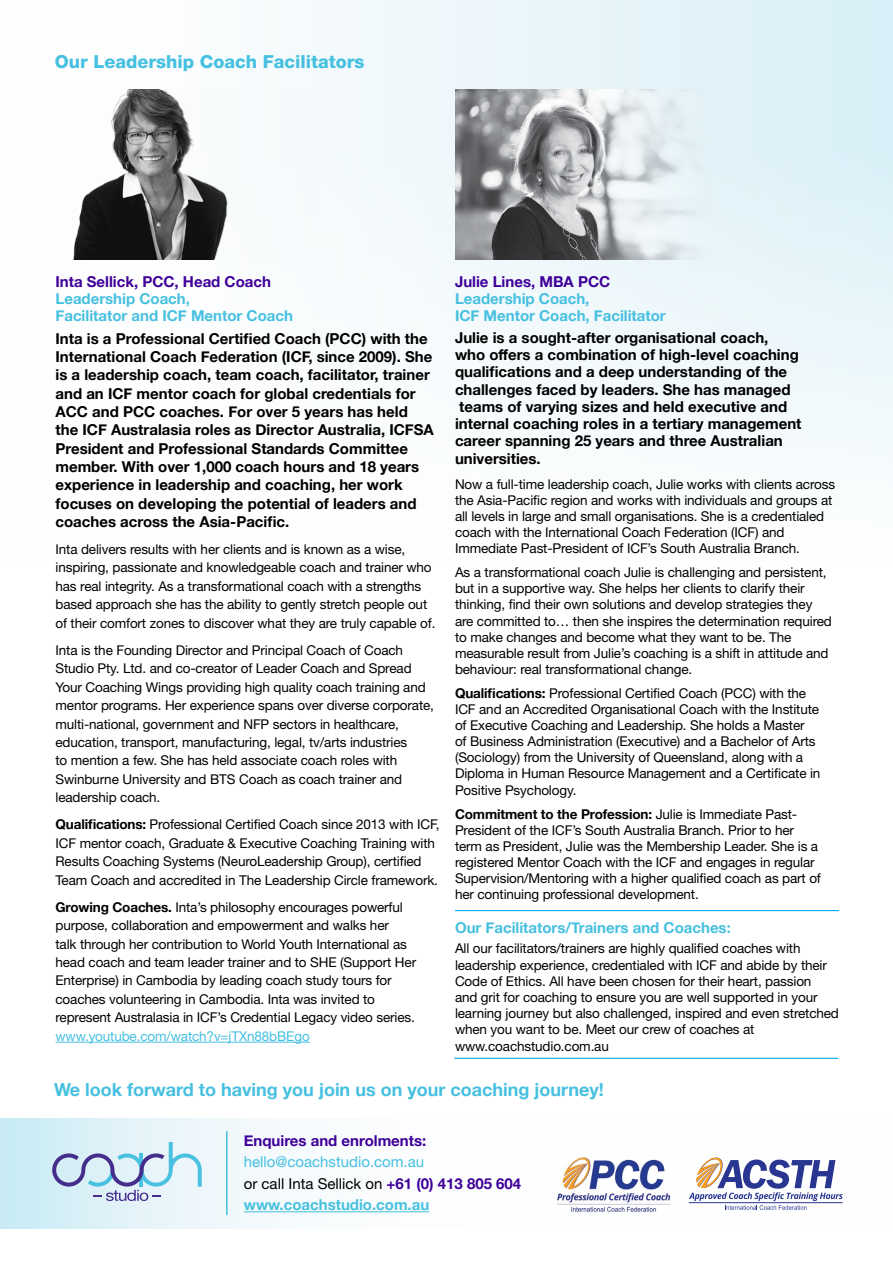
<style>
.page{position:relative;width:893px;height:1263px;background:#fff}
.page>*{position:absolute;margin:0;border:0;box-sizing:border-box;transform-origin:0 0}
.t1{font:700 18px "Helvetica Neue";color:#46c0e0}
.t2{font:800 18px "Helvetica Neue";color:#46c0e0}
.t3{font:700 15px/18.3px "Helvetica Neue";color:#000}
.t4{font:700 15px/17.2px "Helvetica Neue";color:#46c0e0}
.t5{font:15px/21.5px "Helvetica Neue";color:#46c0e0}
.t6{font:700 15px "Helvetica Neue";color:#3f0099}
.t7{font:13.5px/18.5px "Helvetica Neue";letter-spacing:-.01em;color:#000}
.t8{font:13.5px "Helvetica Neue";letter-spacing:-.01em;color:#46c0e0}
.s1{font-weight:700}
.s2{color:#000}
.s3{font-weight:700;color:#3f0099}
</style>
<div class="page">
<svg style="left:73px;top:0;width:820px;height:457px"></svg>
<svg style="left:0;top:1118px;width:689px;height:111px"></svg>
<img style="left:73px;top:89px;width:240px;height:170px">
<hr style="left:56px;top:1042px;width:254px;height:1px;background:#46c0e0">
<hr style="left:244px;top:1211px;width:185px;height:1px;background:#46c0e0">
<svg style="left:52px;top:1142px;width:150px;height:59px;background:#c2d7ea"></svg>
<hr style="left:226px;top:1131px;width:2px;height:84px;background:#46c0e0">
<img style="left:455px;top:89px;width:256px;height:170px">
<hr style="left:455px;top:910px;width:384px;height:1px;background:#00aeef">
<hr style="left:454px;top:1058px;width:384px;height:1px;background:#00aeef">
<svg style="left:689px;top:1157px;width:154px;height:53px"></svg>
<img style="left:555px;top:1156px;width:120px;height:58px">
<h1 class="t2" style="left:55px;top:51px;width:311px">Our Leadership Coach Facilitators</h1>
<p class="t6" style="left:56px;top:270px;width:217px">Inta Sellick, PCC, Head Coach</p>
<p class="t4" style="left:56px;top:290px;width:239px">Leadership Coach,<br>Facilitator and ICF Mentor Coach</p>
<p class="t3" style="left:56px;top:330px;width:380px">Inta is a Professional Certified Coach (PCC) with the International Coach Federation (ICF, since 2009). She is a leadership coach, team coach, facilitator, trainer and an ICF mentor coach for global credentials for ACC and PCC coaches. For over 5 years has held the ICF Australasia roles as Director Australia, ICFSA President and Professional Standards Committee member. With over 1,000 coach hours and 18 years experience in leadership and coaching, her work focuses on developing the potential of leaders and coaches across the Asia-Pacific.</p>
<p class="t7" style="left:56px;top:540px;width:382px">Inta delivers results with her clients and is known as a wise, inspiring, passionate and knowledgeable coach and trainer who has real integrity. As a transformational coach with a strengths based approach she has the ability to gently stretch people out of their comfort zones to discover what they are truly capable of.</p>
<p class="t7" style="left:56px;top:640px;width:380px">Inta is the Founding Director and Principal Coach of Coach Studio Pty. Ltd. and co-creator of Leader Coach and Spread Your Coaching Wings providing high quality coach training and mentor programs. Her experience spans over diverse corporate, multi-national, government and NFP sectors in healthcare, education, transport, manufacturing, legal, tv/arts industries<br>to mention a few. She has held associate coach roles with Swinburne University and BTS Coach as coach trainer and leadership coach.</p>
<p class="t7" style="left:56px;top:815px;width:385px"><span class="s1">Qualifications:</span> Professional Certified Coach since 2013 with ICF, ICF mentor coach, Graduate &amp; Executive Coaching Training with Results Coaching Systems (NeuroLeadership Group), certified Team Coach and accredited in The Leadership Circle framework.</p>
<p class="t7" style="left:56px;top:897px;width:362px"><span class="s1">Growing Coaches.</span> Inta’s philosophy encourages powerful purpose, collaboration and empowerment and walks her<br>talk through her contribution to World Youth International as head coach and team leader trainer and to SHE (Support Her Enterprise) in Cambodia by leading coach study tours for coaches volunteering in Cambodia. Inta was invited to represent Australasia in ICF’s Credential Legacy video series.</p>
<p class="t8" style="left:56px;top:1028px;width:256px">www.youtube.com/watch?v=jTXn88bBEgo</p>
<p class="t6" style="left:455px;top:270px;width:157px">Julie Lines, MBA PCC</p>
<p class="t4" style="left:455px;top:290px;width:212px">Leadership Coach,<br>ICF Mentor Coach, Facilitator</p>
<p class="t3" style="left:455px;top:329px;width:348px;line-height:17.2px">Julie is a sought-after organisational coach, who offers a combination of high-level coaching qualifications and a deep understanding of the challenges faced by leaders. She has managed teams of varying sizes and held executive and internal coaching roles in a tertiary management career spanning 25 years and three Australian universities.</p>
<p class="t7" style="left:455px;top:476px;width:382px;line-height:16px">Now a full-time leadership coach, Julie works with clients across the Asia-Pacific region and works with individuals and groups at all levels in large and small organisations. She is a credentialed coach with the International Coach Federation (ICF) and Immediate Past-President of ICF’s South Australia Branch.</p>
<p class="t7" style="left:455px;top:564px;width:378px;line-height:16px">As a transformational coach Julie is challenging and persistent, but in a supportive way. She helps her clients to clarify their thinking, find their own solutions and develop strategies they are committed to… then she inspires the determination required to make changes and become what they want to be. The measurable result from Julie’s coaching is a shift in attitude and behaviour: real transformational change.</p>
<p class="t7" style="left:455px;top:685px;width:367px;line-height:16px"><span class="s1">Qualifications:</span> Professional Certified Coach (PCC) with the ICF and an Accredited Organisational Coach with the Institute of Executive Coaching and Leadership. She holds a Master<br>of Business Administration (Executive) and a Bachelor of Arts (Sociology) from the University of Queensland, along with a Diploma in Human Resource Management and a Certificate in Positive Psychology.</p>
<p class="t7" style="left:455px;top:806px;width:367px;line-height:16px"><span class="s1">Commitment to the Profession:</span> Julie is Immediate Past-President of the ICF’s South Australia Branch. Prior to her term as President, Julie was the Membership Leader. She is a registered Mentor Coach with the ICF and engages in regular Supervision/Mentoring with a higher qualified coach as part of her continuing professional development.</p>
<p class="t4" style="left:455px;top:919px;width:277px">Our Facilitators/Trainers and Coaches:</p>
<p class="t7" style="left:455px;top:940px;width:385px;line-height:16.2px">All our facilitators/trainers are highly qualified coaches with leadership experience, credentialed with ICF and abide by their Code of Ethics. All have been chosen for their heart, passion<br>and grit for coaching to ensure you are well supported in your learning journey but also challenged, inspired and even stretched when you want to be. Meet our crew of coaches at www.coachstudio.com.au</p>
<h1 class="t1" style="left:54px;top:1076px;width:551px">We look forward to having you join us on your coaching journey!</h1>
<p class="t6" style="left:244px;top:1129px;width:184px">Enquires and enrolments:</p>
<p class="t5" style="left:244px;top:1151px;width:279px">hello@coachstudio.com.au<br><span class="s2">or call Inta Sellick on</span> <span class="s3">+61 (0) 413 805 604 </span><span class="s1">www.coachstudio.com.au</span></p>
</div>
